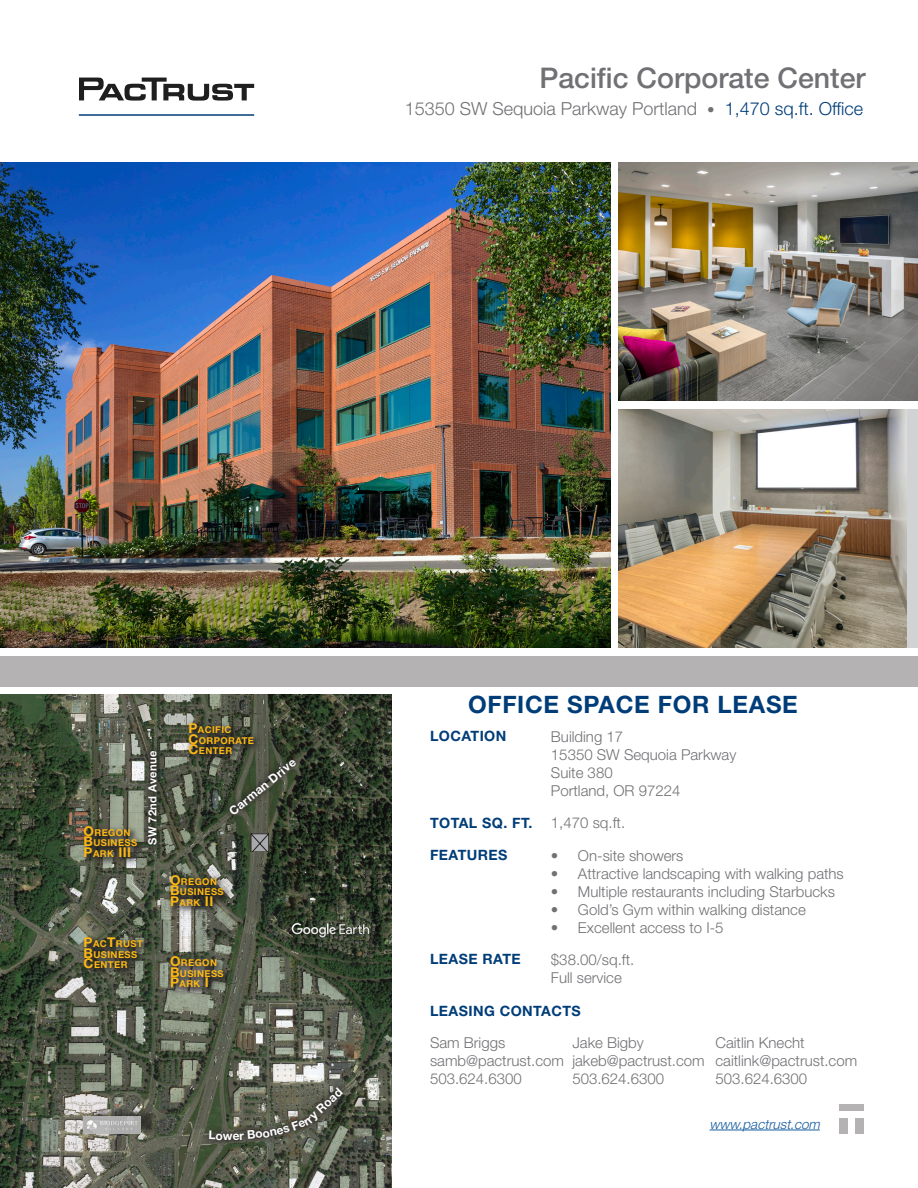
<style>
.page{position:relative;width:918px;height:1188px;background:#fff}
.page>*{position:absolute;margin:0;border:0;box-sizing:border-box;transform-origin:0 0}
.Project_Name_Cover{font:500 28.5px "Helvetica Neue LT Std";color:#717074}
.Subheads{font:700 24px "Helvetica Neue LT Std";letter-spacing:.03em;color:#003d78}
.Sq_Ft_Cover{font:300 18px "Helvetica Neue LT Std";color:#717074}
.Body_Copy{font:300 15px/18px "Helvetica Neue LT Std";color:#717074}
.Subheads-2{font:700 14.25px "Helvetica Neue LT Std";letter-spacing:.03em;color:#003d78}
.Body_Copy-2{font:italic 300 13.5px "Helvetica Neue LT Std";color:#175d9e}
.Body_Subheads{font:700 13.5px "Helvetica Neue LT Std";color:#fcb814}
.Body_Subheads-2{font:700 12px "Helvetica Neue LT Std";color:#fff}
.Body_Subheads-3{font:700 11.25px "Helvetica Neue LT Std";letter-spacing:.03em;color:#fff}
.Body_Subheads-4{font:700 9.45px/10.5px "Helvetica Neue LT Std";letter-spacing:.045em;color:#fcb814}
.s1{font-size:15px}
.s2{color:#003d78}
.s3{font-size:13.5px}
.s4{font-size:9.45px}
</style>
<div class="page">
<div style="left:618px;top:409px;width:300px;height:239px;background:#d1d2d4"></div>
<img style="left:618px;top:409px;width:289px;height:239px">
<img style="left:618px;top:162px;width:300px;height:239px">
<div style="left:839px;top:1104px;width:25px;height:7px;background:#b4b2b2"></div>
<div style="left:839px;top:1118px;width:8px;height:16px;background:#b4b2b2"></div>
<div style="left:856px;top:1118px;width:8px;height:16px;background:#b4b2b2"></div>
<svg style="left:79px;top:78px;width:175px;height:23px"></svg>
<hr style="left:79px;top:114px;width:175px;height:2px;background:#003d78">
<div style="left:0;top:656px;width:918px;height:30px;background:#b4b2b2"></div>
<img style="left:0;top:694px;width:392px;height:494px">
<div style="left:185px;top:719px;width:78px;height:45px;background:#231f20;opacity:.75"></div>
<div style="left:223px;top:753px;width:79px;height:68px;background:#231f20;opacity:.75"></div>
<div style="left:166px;top:952px;width:67px;height:45px;background:#231f20;opacity:.75"></div>
<div style="left:80px;top:933px;width:72px;height:45px;background:#231f20;opacity:.75"></div>
<div style="left:141px;top:743px;width:22px;height:108px;background:#231f20;opacity:.75"></div>
<div style="left:80px;top:822px;width:67px;height:44px;background:#231f20;opacity:.75"></div>
<div style="left:166px;top:870px;width:67px;height:45px;background:#231f20;opacity:.75"></div>
<svg style="left:250px;top:834px;width:19px;height:17px"></svg>
<img style="left:0;top:162px;width:610px;height:486px">
<hr style="left:710px;top:1130px;width:110px;height:1px;background:#175d9e">
<svg style="left:202px;top:1081px;width:147px;height:66px"></svg>
<div style="left:88px;top:1107px;width:70px;height:29px;background:#231f20;opacity:.75"></div>
<img style="left:83px;top:1117px;width:58px;height:17px">
<svg style="left:209px;top:1131px;width:14px;height:9px"></svg>
<svg style="left:233px;top:1118px;width:78px;height:22px"></svg>
<p class="Project_Name_Cover" style="left:539px;top:60px;width:328px">Pacific Corporate Center</p>
<p class="Sq_Ft_Cover" style="left:405px;top:98px;width:460px">15350 SW Sequoia Parkway Portland <span class="s1">•</span> <span class="s2">1,470 sq.ft. Office</span></p>
<p class="Body_Subheads-4" style="left:84px;top:827px;width:49px"><span class="s3">O</span>REGON</p>
<p class="Body_Subheads-4" style="left:84px;top:838px;width:55px"><span class="s3">B</span>USINESS</p>
<p class="Body_Subheads" style="left:84px;top:844px;width:40px">P<span class="s4">ARK</span> III</p>
<p class="Body_Subheads-3" style="left:146px;top:845px;width:96px;rotate:-90deg">SW 72nd Avenue</p>
<p class="Body_Subheads-4" style="left:84px;top:938px;width:61px"><span class="s3">P</span>AC<span class="s3">T</span>RUST</p>
<p class="Body_Subheads-4" style="left:84px;top:949px;width:55px"><span class="s3">B</span>USINESS</p>
<p class="Body_Subheads-4" style="left:84px;top:959px;width:45px"><span class="s3">C</span>ENTER</p>
<p class="Body_Subheads-4" style="left:188px;top:724px;width:67px"><span class="s3">P</span>ACIFIC<br><span class="s3">C</span>ORPORATE<br><span class="s3">C</span>ENTER</p>
<p class="Body_Subheads-2" style="left:226px;top:807px;width:84px;rotate:-39deg">Carman Drive</p>
<p class="Body_Subheads-4" style="left:170px;top:876px;width:49px"><span class="s3">O</span>REGON</p>
<p class="Body_Subheads-4" style="left:170px;top:886px;width:55px"><span class="s3">B</span>USINESS</p>
<p class="Body_Subheads" style="left:170px;top:892px;width:40px">P<span class="s4">ARK</span> II</p>
<p class="Body_Subheads-4" style="left:170px;top:958px;width:49px"><span class="s3">O</span>REGON</p>
<p class="Body_Subheads-4" style="left:170px;top:968px;width:55px"><span class="s3">B</span>USINESS</p>
<p class="Body_Subheads-4" style="left:170px;top:979px;width:39px"><span class="s3">P</span>ARK <span class="s3">I</span></p>
<p class="Body_Subheads-2" style="left:223px;top:1128px;width:11px">w</p>
<p class="Body_Subheads-2" style="left:303px;top:1115px;width:46px;rotate:-43deg">ry Road</p>
<p class="Subheads" style="left:468px;top:690px;width:331px">OFFICE SPACE FOR LEASE</p>
<p class="Subheads-2" style="left:430px;top:727px;width:78px">LOCATION</p>
<p class="Body_Copy" style="left:551px;top:727px;width:187px">Building 17<br>15350 SW Sequoia Parkway</p>
<p class="Body_Copy" style="left:551px;top:763px;width:63px">Suite 380</p>
<p class="Body_Copy" style="left:551px;top:781px;width:131px">Portland, OR 97224</p>
<p class="Subheads-2" style="left:430px;top:814px;width:104px">TOTAL SQ. FT.</p>
<p class="Body_Copy" style="left:551px;top:814px;width:76px">1,470 sq.ft.</p>
<p class="Subheads-2" style="left:430px;top:846px;width:79px">FEATURES</p>
<p class="Body_Copy" style="left:551px;top:846px;width:134px">• On-site showers</p>
<p class="Body_Copy" style="left:551px;top:864px;width:294px">• Attractive landscaping with walking paths</p>
<p class="Body_Copy" style="left:551px;top:882px;width:285px">• Multiple restaurants including Starbucks</p>
<p class="Body_Copy" style="left:551px;top:900px;width:256px">• Gold’s Gym within walking distance</p>
<p class="Body_Copy" style="left:551px;top:918px;width:174px">• Excellent access to I-5</p>
<p class="Subheads-2" style="left:430px;top:950px;width:92px">LEASE RATE</p>
<p class="Body_Copy" style="left:551px;top:950px;width:85px">$38.00/sq.ft.</p>
<p class="Body_Copy" style="left:551px;top:968px;width:72px">Full service</p>
<p class="Subheads-2" style="left:430px;top:1002px;width:152px">LEASING CONTACTS</p>
<p class="Body_Copy" style="left:430px;top:1034px;width:135px">Sam Briggs samb@pactrust.com<br>503.624.6300</p>
<p class="Body_Copy" style="left:572px;top:1034px;width:73px">Jake Bigby</p>
<p class="Body_Copy" style="left:715px;top:1034px;width:91px">Caitlin Knecht</p>
<p class="Body_Copy" style="left:715px;top:1052px;width:143px">caitlink@pactrust.com</p>
<p class="Body_Copy" style="left:715px;top:1070px;width:93px">503.624.6300</p>
<p class="Body_Copy" style="left:572px;top:1052px;width:134px">jakeb@pactrust.com</p>
<p class="Body_Copy" style="left:572px;top:1070px;width:93px">503.624.6300</p>
<p class="Body_Copy-2" style="left:710px;top:1116px;width:115px">www.pactrust.com</p>
</div>
